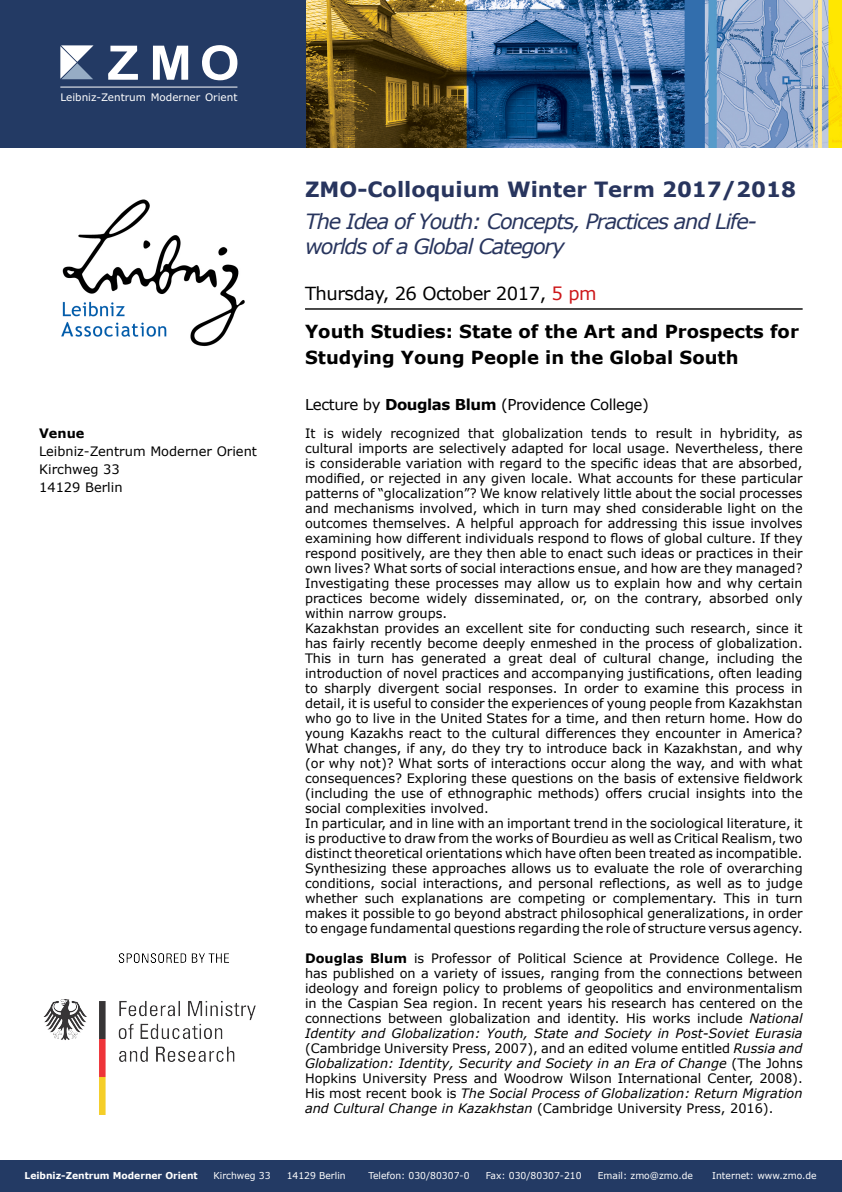
<style>
.page{position:relative;width:842px;height:1192px;background:#fff}
.page>*{position:absolute;margin:0;border:0;box-sizing:border-box;transform-origin:0 0}
.t1{font:italic 21px/25.4px "Verdana";letter-spacing:-.06em;color:#28355e}
.t2{font:700 21px "Verdana";color:#28355e}
.t3{font:700 18px/38.2px "Verdana";color:#000}
.t4{font:15px "Verdana";letter-spacing:-.03em;color:#000}
.t5{font:13px/15px "Verdana";color:#000}
.t6{font:700 13px "Verdana";color:#000}
.t7{font:10.4px "Verdana";color:#fff}
.t8{font:9.45px "Verdana";color:#fff}
.t9{font:700 9.45px "Verdana";color:#fff}
.s1{font-weight:400}
.s2{font-weight:400;color:#cd171a}
.s3{font-weight:700}
.s4{font-style:italic}
</style>
<div class="page">
<img style="left:305px;top:0;width:537px;height:148px">
<div style="left:0;top:0;width:305px;height:76px;background:#233a64"></div>
<div style="left:0;top:67px;width:305px;height:81px;background:#233a64"></div>
<svg style="left:108px;top:46px;width:30px;height:34px"></svg>
<svg style="left:153px;top:46px;width:35px;height:34px"></svg>
<svg style="left:202px;top:45px;width:36px;height:35px"></svg>
<svg style="left:60px;top:45px;width:34px;height:34px"></svg>
<hr style="left:60px;top:87px;width:177px;height:1px;background:#fff">
<div style="left:0;top:1161px;width:842px;height:31px;background:#233a64"></div>
<hr style="left:305px;top:308px;width:498px;height:2px;background:#000">
<img style="left:61px;top:199px;width:184px;height:148px">
<img style="left:44px;top:953px;width:211px;height:162px">
<p class="t7" style="left:60px;top:90px;width:179px">Leibniz-Zentrum Moderner Orient</p>
<p class="t6" style="left:39px;top:424px;width:47px">Venue</p>
<p class="t5" style="left:39px;top:442px;width:219px;line-height:18px">Leibniz-Zentrum Moderner Orient<br>Kirchweg 33<br>14129 Berlin</p>
<h1 class="t2" style="left:305px;top:174px;width:492px">ZMO-Colloquium Winter Term 2017/2018</h1>
<h1 class="t1" style="left:305px;top:208px;width:454px">The Idea of Youth: Concepts, Practices and Life&shy;worlds of a Global Category</h1>
<h2 class="t3" style="left:305px;top:274px;width:495px"><span class="s1">Thursday, 26 October 2017,</span> <span class="s2">5 pm<br></span>Youth Studies: State of the Art and Prospects for</h2>
<h2 class="t3" style="left:305px;top:338px;width:435px">Studying Young People in the Global South</h2>
<p class="t4" style="left:305px;top:394px;width:345px">Lecture by <span class="s3">Douglas Blum</span> (Providence College)</p>
<p class="t5" style="left:305px;top:426px;width:499px">It is widely recognized that globalization tends to result in hybridity, as cultural imports are selectively adapted for local usage. Nevertheless, there is considerable variation with regard to the specific ideas that are absorbed, modified, or rejected in any given locale. What accounts for these particular patterns of “glocalization”? We know relatively little about the social processes and mechanisms involved, which in turn may shed considerable light on the outcomes themselves. A helpful approach for addressing this issue involves examining how different individuals respond to flows of global culture. If they respond positively, are they then able to enact such ideas or practices in their own lives? What sorts of social interactions ensue, and how are they managed?<br>Investigating these processes may allow us to explain how and why certain practices become widely disseminated, or, on the contrary, absorbed only within narrow groups.<br>Kazakhstan provides an excellent site for conducting such research, since it has fairly recently become deeply enmeshed in the process of globalization.<br>This in turn has generated a great deal of cultural change, including the introduction of novel practices and accompanying justifications, often leading to sharply divergent social responses. In order to examine this process in detail, it is useful to consider the experiences of young people from Kazakhstan who go to live in the United States for a time, and then return home. How do young Kazakhs react to the cultural differences they encounter in America?<br>What changes, if any, do they try to introduce back in Kazakhstan, and why (or why not)? What sorts of interactions occur along the way, and with what consequences? Exploring these questions on the basis of extensive fieldwork (including the use of ethnographic methods) offers crucial insights into the social complexities involved.<br>In particular, and in line with an important trend in the sociological literature, it is productive to draw from the works of Bourdieu as well as Critical Realism, two distinct theoretical orientations which have often been treated as incompatible.<br>Synthesizing these approaches allows us to evaluate the role of overarching conditions, social interactions, and personal reflections, as well as to judge whether such explanations are competing or complementary. This in turn makes it possible to go beyond abstract philosophical generalizations, in order to engage fundamental questions regarding the role of structure versus agency.</p>
<p class="t5" style="left:305px;top:951px;width:499px;text-align:justify"><span class="s3">Douglas Blum</span> is Professor of Political Science at Providence College. He has published on a variety of issues, ranging from the connections between ideology and foreign policy to problems of geopolitics and environmentalism in the Caspian Sea region. In recent years his research has centered on the connections between globalization and identity. His works include <span class="s4">National Identity and Globalization: Youth, State and Society in Post-Soviet Eurasia </span>(Cambridge University Press, 2007), and an edited volume entitled <span class="s4">Russia and Globalization: Identity, Security and Society in an Era of Change</span> (The Johns Hopkins University Press and Woodrow Wilson International Center, 2008).<br>His most recent book is <span class="s4">The Social Process of Globalization: Return Migration and Cultural Change in Kazakhstan</span> (Cambridge University Press, 2016).</p>
<p class="t9" style="left:25px;top:1169px;width:175px">Leibniz-Zentrum Moderner Orient</p>
<p class="t8" style="left:213px;top:1169px;width:59px">Kirchweg 33</p>
<p class="t8" style="left:287px;top:1169px;width:61px">14129 Berlin</p>
<p class="t8" style="left:368px;top:1169px;width:103px">Telefon: 030/80307-0</p>
<p class="t8" style="left:486px;top:1169px;width:97px">Fax: 030/80307-210</p>
<p class="t8" style="left:598px;top:1169px;width:97px">Email: zmo@zmo.de</p>
<p class="t8" style="left:712px;top:1169px;width:106px">Internet: www.zmo.de</p>
</div>
